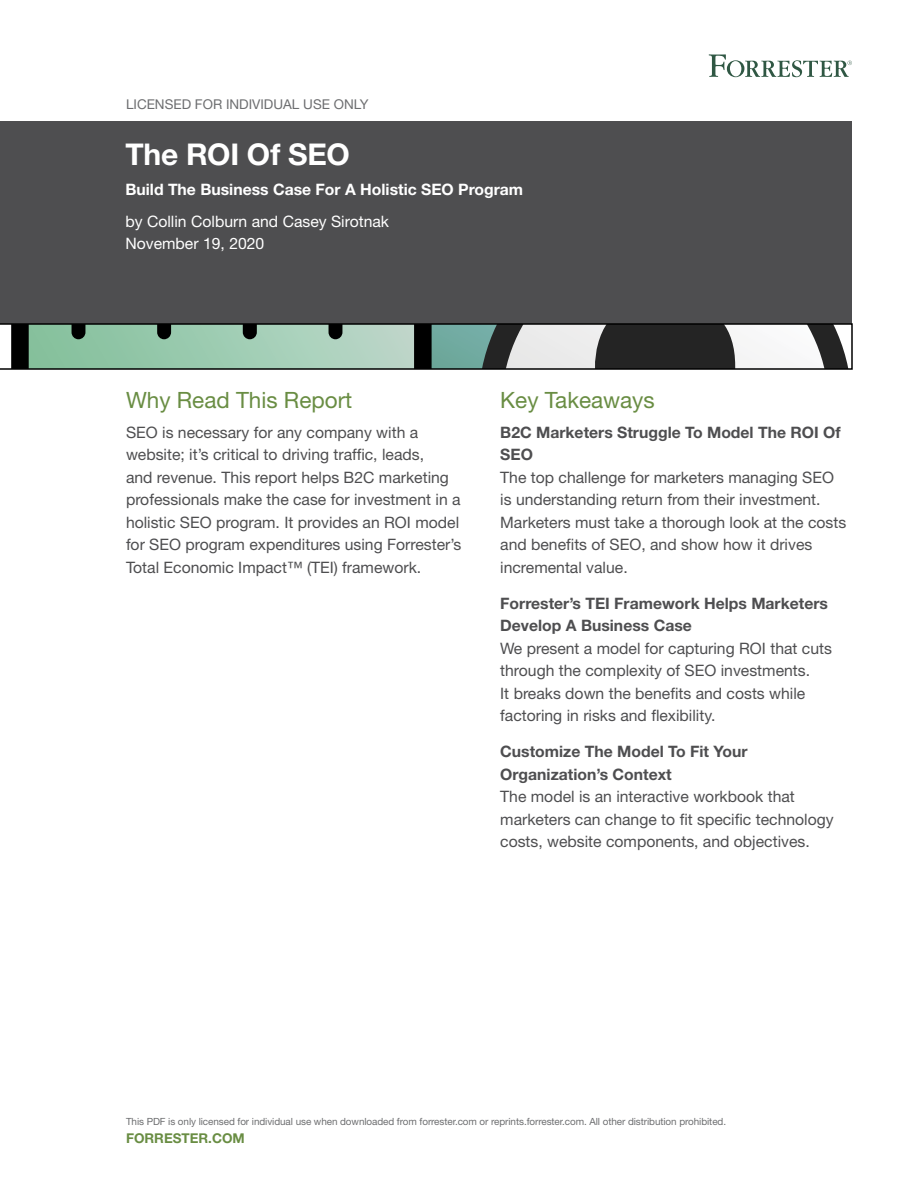
<style>
.page{position:relative;width:918px;height:1188px;background:#fff}
.page>*{position:absolute;margin:0;border:0;box-sizing:border-box;transform-origin:0 0}
.t1{font:700 30px "Helvetica Neue LT Std";letter-spacing:-.01em;color:#fff}
.t2{font:22.5px "Helvetica Neue LT Std";color:#698d43}
.t3{font:15.75px/22.5px "Helvetica Neue LT Std";color:#4e4e50}
.t4{font:700 15.75px/22.5px "Helvetica Neue LT Std";color:#4e4e50}
.t5{font:15.75px/22.5px "Helvetica Neue LT Std";color:#fff}
.t6{font:700 15.75px "Helvetica Neue LT Std";color:#fff}
.t7{font:13.5px "Helvetica Neue LT Std";color:#6d6e70}
.t8{font:700 13.5px "Helvetica Neue LT Std";color:#698d43}
.t9{font:9.9px "Helvetica Neue LT Std";letter-spacing:-.005em;color:#6d6e70}
</style>
<div class="page">
<div style="left:0;top:122px;width:852px;height:202px;background:#4e4e50"></div>
<svg style="left:0;top:323px;width:853px;height:47px;background:#81968c"></svg>
<svg style="left:709px;top:54px;width:143px;height:23px"></svg>
<p class="t7" style="left:126px;top:96px;width:244px">LICENSED FOR INDIVIDUAL USE ONLY</p>
<h1 class="t1" style="left:125px;top:136px;width:226px">The ROI Of SEO</h1>
<p class="t6" style="left:125px;top:180px;width:399px">Build The Business Case For A Holistic SEO Program</p>
<p class="t5" style="left:125px;top:210px;width:265px">by Collin Colburn and Casey Sirotnak<br>November 19, 2020</p>
<h2 class="t2" style="left:126px;top:386px;width:228px">Why Read This Report</h2>
<p class="t3" style="left:126px;top:421px;width:337px">SEO is necessary for any company with a website; it’s critical to driving traffic, leads,<br>and revenue. This report helps B2C marketing professionals make the case for investment in a holistic SEO program. It provides an ROI model for SEO program expenditures using Forrester’s Total Economic Impact™ (TEI) framework.</p>
<h2 class="t2" style="left:500px;top:386px;width:156px">key Takeaways</h2>
<p class="t4" style="left:500px;top:420px;width:342px">B2C Marketers Struggle To Model The ROI Of<br>SEO</p>
<p class="t3" style="left:500px;top:466px;width:348px">The top challenge for marketers managing SEO is understanding return from their investment.<br>Marketers must take a thorough look at the costs and benefits of SEO, and show how it drives incremental value.</p>
<p class="t4" style="left:500px;top:591px;width:329px">Forrester’s TEI Framework Helps Marketers<br>Develop A Business Case</p>
<p class="t3" style="left:500px;top:637px;width:333px">We present a model for capturing ROI that cuts through the complexity of SEO investments.<br>It breaks down the benefits and costs while factoring in risks and flexibility.</p>
<p class="t4" style="left:500px;top:740px;width:249px">Customize The Model To Fit Your<br>Organization’s Context</p>
<p class="t3" style="left:500px;top:785px;width:335px">The model is an interactive workbook that marketers can change to fit specific technology costs, website components, and objectives.</p>
<p class="t9" style="left:126px;top:1115px;width:602px">This PDF is only licensed for individual use when downloaded from forrester.com or reprints.forrester.com. All other distribution prohibited.</p>
<p class="t8" style="left:126px;top:1130px;width:120px">FORRESTER.COM</p>
</div>
